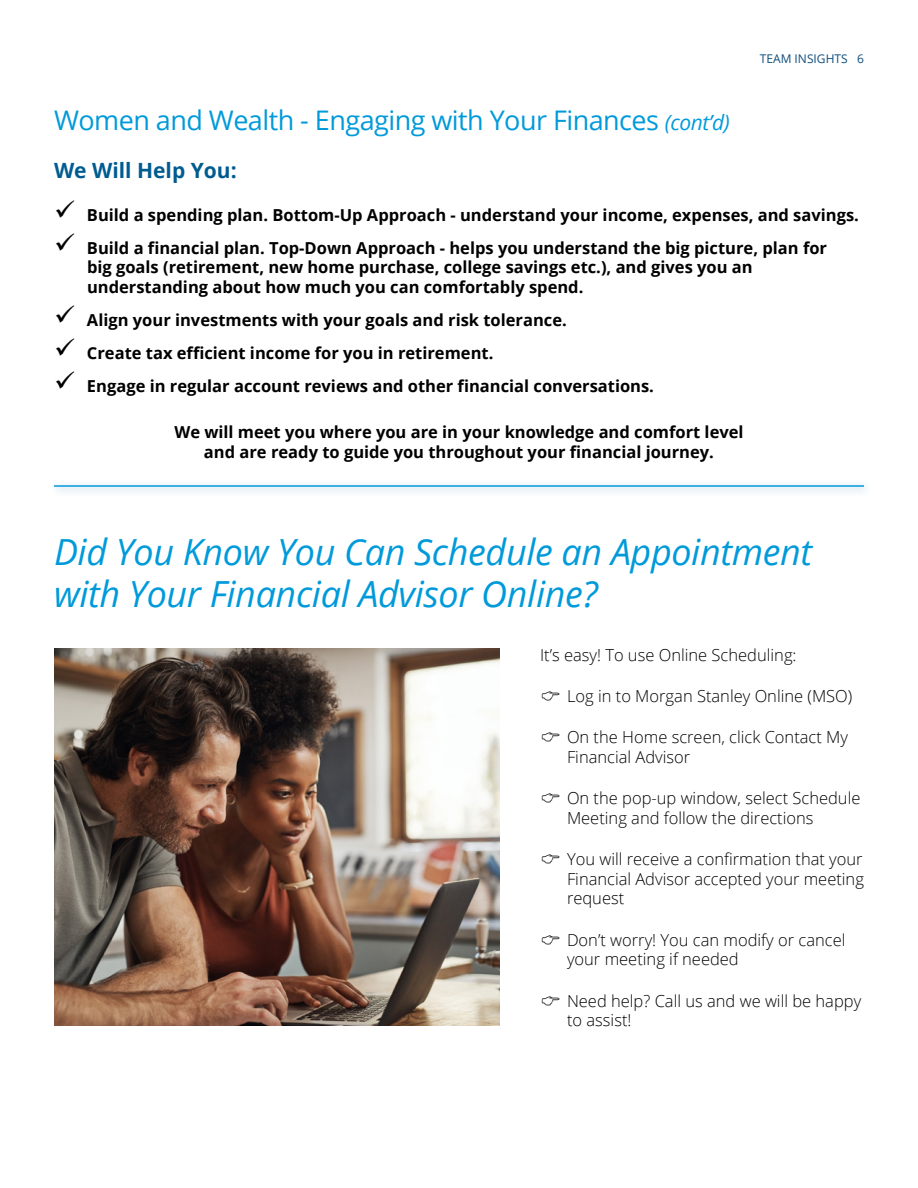
<style>
.page{position:relative;width:918px;height:1188px;background:#fff}
.page>*{position:absolute;margin:0;border:0;box-sizing:border-box;transform-origin:0 0}
.t1{font:italic 36px/42px "Open Sans";letter-spacing:-.01em;color:#009ada}
.t2{font:27px "Open Sans";letter-spacing:-.02em;color:#009ada}
.p01_Header{font:700 21px "Open Sans";color:#005c90}
.p01_Header-2{font:700 16.5px/19.5px "Open Sans";color:#000}
.p01_Header-3{font:300 16.5px/19.5px "Open Sans";color:#000}
.t3{font:12px "Open Sans";color:#104e7d}
.s1{font-style:italic;font-size:21px}
</style>
<div class="page">
<div style="left:49px;top:479px;width:825px;height:18px;background:#f5f9fb"></div>
<hr style="left:54px;top:485px;width:810px;height:2px;background:#009ada">
<img style="left:54px;top:648px;width:446px;height:378px">
<p class="t2" style="left:54px;top:102px;width:677px">Women and Wealth - Engaging with Your Finances <span class="s1">(cont’d)</span></p>
<p class="t3" style="left:760px;top:51px;width:106px">TEAM INSIGHTS 6</p>
<p class="p01_Header" style="left:54px;top:156px;width:184px">We Will Help You:</p>
<p class="p01_Header-2" style="left:54px;top:205px;width:806px">✓ Build a spending plan. Bottom-Up Approach - understand your income, expenses, and savings.</p>
<p class="p01_Header-2" style="left:87px;top:238px;width:742px;text-indent:-33px">✓ Build a financial plan. Top-Down Approach - helps you understand the big picture, plan for big goals (retirement, new home purchase, college savings etc.), and gives you an understanding about how much you can comfortably spend.</p>
<p class="p01_Header-2" style="left:54px;top:310px;width:514px">✓ Align your investments with your goals and risk tolerance.</p>
<p class="p01_Header-2" style="left:54px;top:343px;width:441px">✓ Create tax efficient income for you in retirement.</p>
<p class="p01_Header-2" style="left:54px;top:376px;width:602px">✓ Engage in regular account reviews and other financial conversations.</p>
<p class="p01_Header-2" style="left:174px;top:422px;width:571px;text-align:center">We will meet you where you are in your knowledge and comfort level and are ready to guide you throughout your financial journey.</p>
<p class="t1" style="left:54px;top:530px;width:760px">Did You Know You Can Schedule an Appointment with Your Financial Advisor Online?</p>
<p class="p01_Header-3" style="left:540px;top:644px;width:258px">It’s easy! To use Online Scheduling:</p>
<p class="p01_Header-3" style="left:567px;top:686px;width:287px">Log in to Morgan Stanley Online (MSO)</p>
<p class="p01_Header-3" style="left:567px;top:727px;width:283px">On the Home screen, click Contact My<br>Financial Advisor</p>
<p class="p01_Header-3" style="left:567px;top:788px;width:295px">On the pop-up window, select Schedule<br>Meeting and follow the directions</p>
<p class="p01_Header-3" style="left:567px;top:849px;width:299px;text-align:justify">You will receive a confirmation that your Financial Advisor accepted your meeting request</p>
<p class="p01_Header-3" style="left:567px;top:930px;width:280px">Don’t worry! You can modify or cancel your meeting if needed</p>
<p class="p01_Header-3" style="left:567px;top:991px;width:296px">Need help? Call us and we will be happy to assist!</p>
</div>
